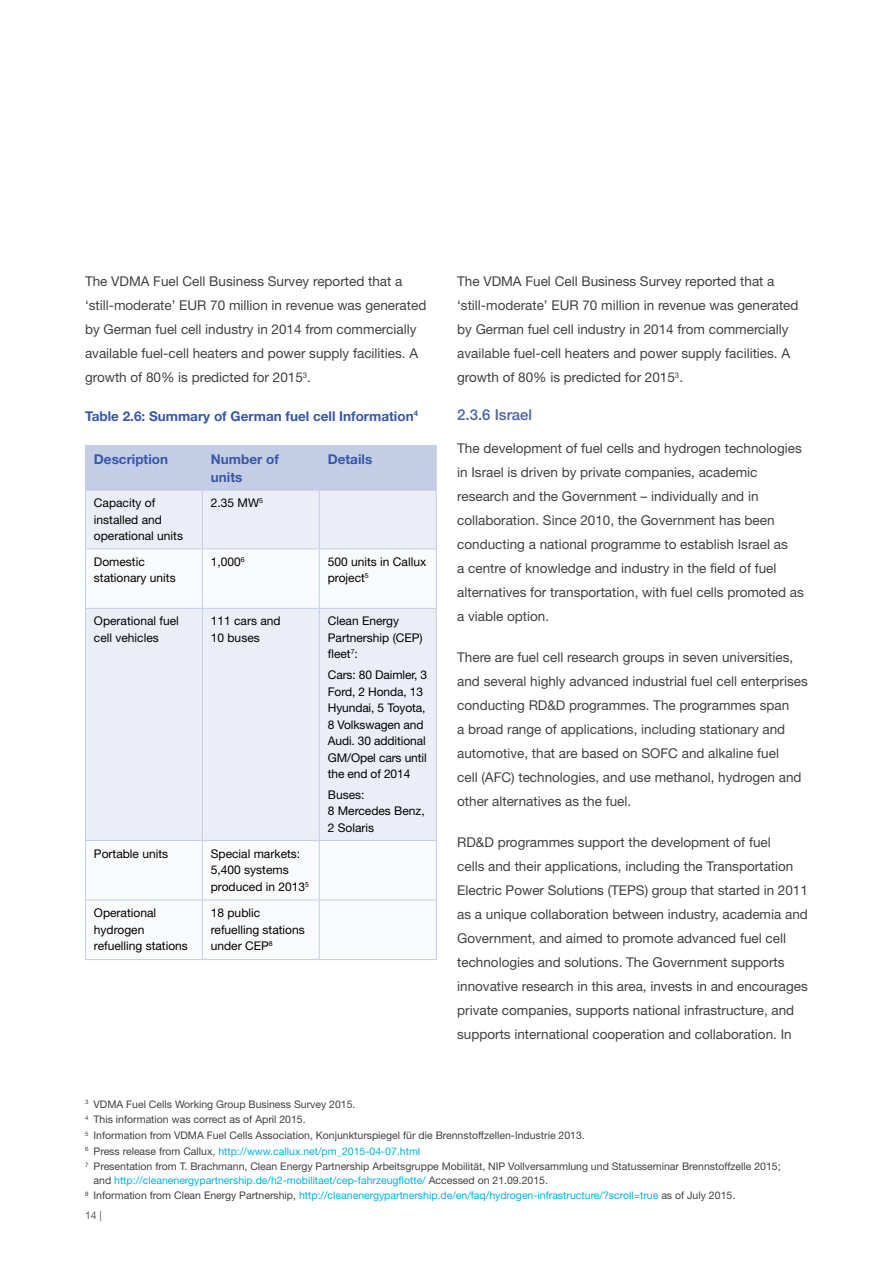
<style>
.page{position:relative;width:893px;height:1263px;background:#fff}
.page>*{position:absolute;margin:0;border:0;box-sizing:border-box;transform-origin:0 0}
.t1{font:500 15px "Helvetica Neue LT Std";color:#4b62ad}
.t2{font:13.5px/24px "Helvetica Neue LT Std";color:#414042}
.t3{font:700 13.5px/18px "Helvetica Neue LT Std";color:#3757a7}
.t4{font:12px/16.5px "Helvetica Neue LT Std";color:#000}
.t5{font:10.5px/15.6px "Helvetica Neue LT Std";color:#414042}
.t6{font:10.5px/15.6px "Helvetica Neue LT Std";color:#00b2df}
.t7{font:10.5px "Helvetica Neue LT Std";color:#58595b}
.s1{color:#00b2df}
.s2{color:#414042}
</style>
<div class="page">
<div style="left:86px;top:446px;width:350px;height:44px;background:#c3cde5"></div>
<div style="left:86px;top:491px;width:350px;height:57px;background:#ebeef6"></div>
<svg style="left:86px;top:549px;width:350px;height:410px;fill:#ebeef6"></svg>
<hr style="left:85px;top:840px;width:117px;height:1px;background:#c3cde5">
<hr style="left:85px;top:841px;width:1px;height:59px;background:#c3cde5">
<hr style="left:85px;top:900px;width:117px;height:1px;background:#c3cde5">
<hr style="left:85px;top:900px;width:1px;height:59px;background:#c3cde5">
<hr style="left:85px;top:959px;width:117px;height:1px;background:#c3cde5">
<hr style="left:202px;top:840px;width:117px;height:1px;background:#c3cde5">
<hr style="left:202px;top:841px;width:1px;height:59px;background:#c3cde5">
<hr style="left:202px;top:900px;width:117px;height:1px;background:#c3cde5">
<hr style="left:202px;top:900px;width:1px;height:59px;background:#c3cde5">
<hr style="left:202px;top:959px;width:117px;height:1px;background:#c3cde5">
<hr style="left:319px;top:840px;width:118px;height:1px;background:#c3cde5">
<hr style="left:319px;top:841px;width:1px;height:59px;background:#c3cde5">
<hr style="left:436px;top:841px;width:1px;height:59px;background:#c3cde5">
<hr style="left:319px;top:900px;width:118px;height:1px;background:#c3cde5">
<hr style="left:319px;top:900px;width:1px;height:59px;background:#c3cde5">
<hr style="left:436px;top:900px;width:1px;height:59px;background:#c3cde5">
<hr style="left:319px;top:959px;width:118px;height:1px;background:#c3cde5">
<hr style="left:85px;top:445px;width:117px;height:1px;background:#c3cde5">
<hr style="left:85px;top:446px;width:1px;height:44px;background:#c3cde5">
<hr style="left:202px;top:445px;width:117px;height:1px;background:#c3cde5">
<hr style="left:202px;top:446px;width:1px;height:44px;background:#c3cde5">
<hr style="left:319px;top:445px;width:118px;height:1px;background:#c3cde5">
<hr style="left:319px;top:446px;width:1px;height:44px;background:#c3cde5">
<hr style="left:436px;top:446px;width:1px;height:44px;background:#c3cde5">
<hr style="left:85px;top:490px;width:117px;height:1px;background:#c3cde5">
<hr style="left:85px;top:491px;width:1px;height:57px;background:#c3cde5">
<hr style="left:202px;top:490px;width:117px;height:1px;background:#c3cde5">
<hr style="left:202px;top:491px;width:1px;height:57px;background:#c3cde5">
<hr style="left:319px;top:490px;width:118px;height:1px;background:#c3cde5">
<hr style="left:319px;top:491px;width:1px;height:57px;background:#c3cde5">
<hr style="left:436px;top:491px;width:1px;height:57px;background:#c3cde5">
<hr style="left:85px;top:548px;width:117px;height:1px;background:#c3cde5">
<hr style="left:85px;top:549px;width:1px;height:59px;background:#c3cde5">
<hr style="left:85px;top:608px;width:117px;height:1px;background:#c3cde5">
<hr style="left:85px;top:609px;width:1px;height:231px;background:#c3cde5">
<hr style="left:202px;top:548px;width:117px;height:1px;background:#c3cde5">
<hr style="left:202px;top:549px;width:1px;height:59px;background:#c3cde5">
<hr style="left:319px;top:548px;width:118px;height:1px;background:#c3cde5">
<hr style="left:319px;top:549px;width:1px;height:59px;background:#c3cde5">
<hr style="left:436px;top:549px;width:1px;height:59px;background:#c3cde5">
<hr style="left:202px;top:608px;width:117px;height:1px;background:#c3cde5">
<hr style="left:202px;top:609px;width:1px;height:231px;background:#c3cde5">
<hr style="left:319px;top:608px;width:118px;height:1px;background:#c3cde5">
<hr style="left:319px;top:609px;width:1px;height:231px;background:#c3cde5">
<hr style="left:436px;top:609px;width:1px;height:231px;background:#c3cde5">
<p class="t2" style="left:85px;top:269px;width:343px">The VDMA Fuel Cell Business Survey reported that a ‘still-moderate’ EUR 70 million in revenue was generated by German fuel cell industry in 2014 from commercially available fuel-cell heaters and power supply facilities. A growth of 80% is predicted for 2015<sup>3</sup>.</p>
<p class="t2" style="left:457px;top:269px;width:343px">The VDMA Fuel Cell Business Survey reported that a ‘still-moderate’ EUR 70 million in revenue was generated by German fuel cell industry in 2014 from commercially available fuel-cell heaters and power supply facilities. A growth of 80% is predicted for 2015<sup>3</sup>.</p>
<p class="t1" style="left:457px;top:406px;width:77px">2.3.6 Israel</p>
<p class="t2" style="left:457px;top:436px;width:348px">The development of fuel cells and hydrogen technologies in Israel is driven by private companies, academic research and the Government – individually and in collaboration. Since 2010, the Government has been conducting a national programme to establish Israel as<br>a centre of knowledge and industry in the field of fuel alternatives for transportation, with fuel cells promoted as a viable option.</p>
<p class="t2" style="left:457px;top:645px;width:352px">There are fuel cell research groups in seven universities, and several highly advanced industrial fuel cell enterprises conducting RD&amp;D programmes. The programmes span<br>a broad range of applications, including stationary and automotive, that are based on SOFC and alkaline fuel<br>cell (AFC) technologies, and use methanol, hydrogen and other alternatives as the fuel.</p>
<p class="t2" style="left:457px;top:830px;width:352px">RD&amp;D programmes support the development of fuel<br>cells and their applications, including the Transportation Electric Power Solutions (TEPS) group that started in 2011 as a unique collaboration between industry, academia and Government, and aimed to promote advanced fuel cell technologies and solutions. The Government supports innovative research in this area, invests in and encourages private companies, supports national infrastructure, and supports international cooperation and collaboration. In</p>
<p class="t3" style="left:85px;top:407px;width:335px">Table 2.6: Summary of German fuel cell Information<sup>4</sup></p>
<p class="t3" style="left:94px;top:450px;width:76px">Description</p>
<p class="t3" style="left:211px;top:450px;width:69px">Number of units</p>
<p class="t3" style="left:328px;top:450px;width:46px">Details</p>
<p class="t4" style="left:94px;top:495px;width:91px">Capacity of installed and operational units</p>
<p class="t4" style="left:211px;top:495px;width:54px">2.35 MW<sup>5</sup></p>
<p class="t4" style="left:94px;top:553px;width:83px">Domestic stationary units</p>
<p class="t4" style="left:211px;top:553px;width:35px">1,000<sup>6</sup></p>
<p class="t4" style="left:328px;top:553px;width:100px">500 units in Callux project<sup>5</sup></p>
<p class="t4" style="left:94px;top:613px;width:86px">Operational fuel cell vehicles</p>
<p class="t4" style="left:211px;top:613px;width:71px">111 cars and<br>10 buses</p>
<p class="t4" style="left:328px;top:613px;width:96px">Clean Energy<br>Partnership (CEP) fleet<sup>7</sup>:</p>
<p class="t4" style="left:328px;top:666px;width:101px">Cars: 80 Daimler, 3<br>Ford, 2 Honda, 13<br>Hyundai, 5 Toyota,<br>8 Volkswagen and<br>Audi. 30 additional<br>GM/Opel cars until the end of 2014</p>
<p class="t4" style="left:328px;top:786px;width:98px">Buses:<br>8 Mercedes Benz,<br>2 Solaris</p>
<p class="t4" style="left:94px;top:845px;width:76px">Portable units</p>
<p class="t4" style="left:211px;top:845px;width:100px">Special markets:<br>5,400 systems produced in 2013<sup>5</sup></p>
<p class="t4" style="left:94px;top:904px;width:96px">Operational hydrogen refuelling stations</p>
<p class="t4" style="left:211px;top:904px;width:96px">18 public refuelling stations under CEP<sup>8</sup></p>
<p class="t5" style="left:85px;top:1096px;width:697px"><sup>3</sup> VDMA Fuel Cells Working Group Business Survey 2015.<br><sup>4</sup> This information was correct as of April 2015.<br><sup>5</sup> Information from VDMA Fuel Cells Association, Konjunkturspiegel für die Brennstoffzellen-Industrie 2013.<br><sup>6</sup> Press release from Callux, <span class="s1">http://www.callux.net/pm_2015-04-07.html<br></span><sup>7</sup> Presentation from T. Brachmann, Clean Energy Partnership Arbeitsgruppe Mobilität, NIP Vollversammlung und Statusseminar Brennstoffzelle 2015;</p>
<p class="t6" style="left:85px;top:1172px;width:652px;text-indent:9px"><span class="s2">and</span> http://cleanenergypartnership.de/h2-mobilitaet/cep-fahrzeugflotte/ <span class="s2">Accessed on 21.09.2015.<br></span><sup>8</sup> <span class="s2">Information from Clean Energy Partnership,</span> http://cleanenergypartnership.de/en/faq/hydrogen-infrastructure/?scroll=true <span class="s2">as of July 2015.</span></p>
<p class="t7" style="left:85px;top:1209px;width:18px">14 |</p>
</div>
